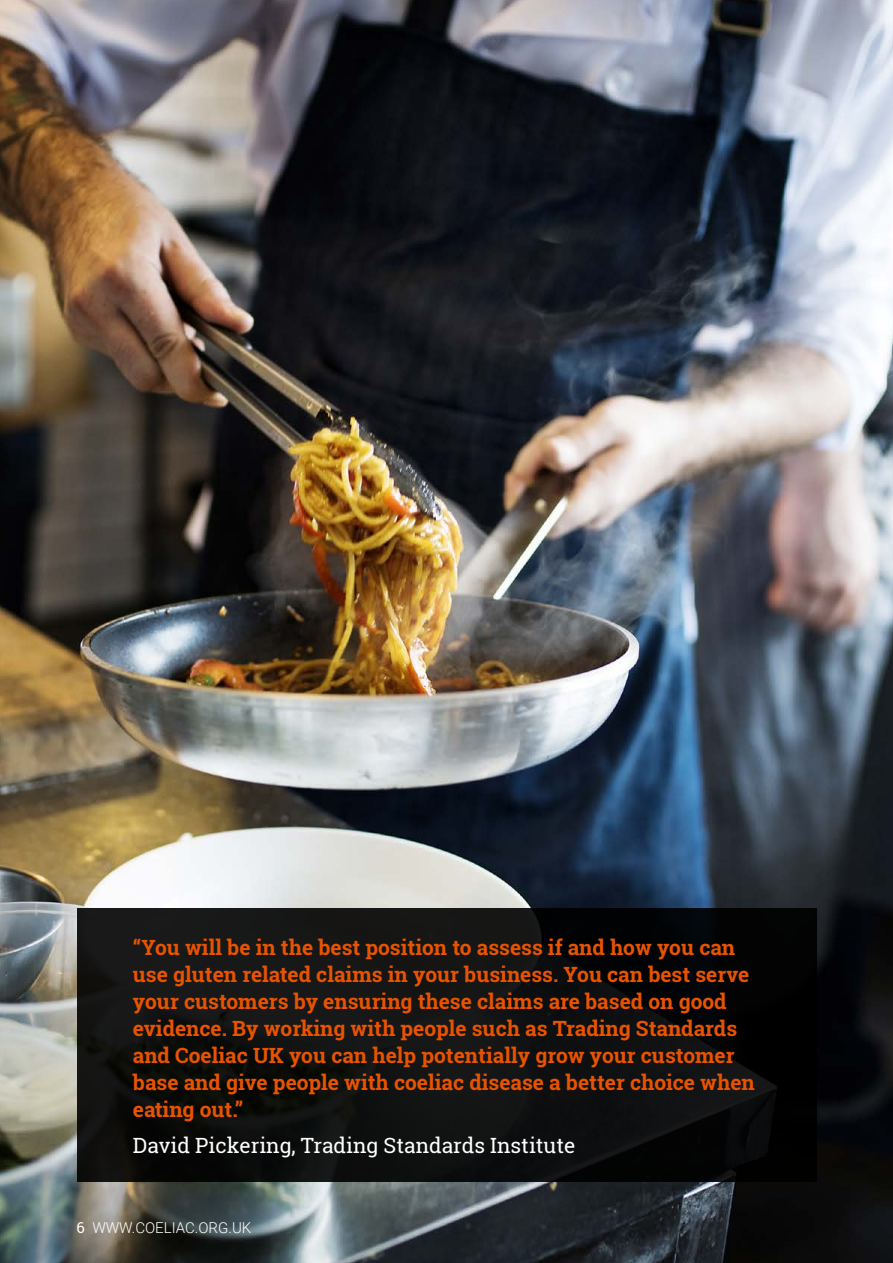
<style>
.page{position:relative;width:893px;height:1263px;background:#fff}
.page>*{position:absolute;margin:0;border:0;box-sizing:border-box;transform-origin:0 0}
.t1{font:700 21px/27px "Roboto Slab";color:#e75300}
.t2{font:21px "Roboto Slab";color:#fff}
.t3{font:300 15px "Roboto";color:#fff}
.s1{font-family:"Roboto Slab";font-weight:400}
</style>
<div class="page">
<img style="left:0;top:0;width:893px;height:1263px">
<svg style="left:77px;top:909px;width:739px;height:273px;background:#0d0e0e"></svg>
<p class="t1" style="left:133px;top:934px;width:623px">“You will be in the best position to assess if and how you can use gluten related claims in your business. You can best serve your customers by ensuring these claims are based on good evidence. By working with people such as Trading Standards and Coeliac UK you can help potentially grow your customer base and give people with coeliac disease a better choice when eating out.”</p>
<p class="t2" style="left:133px;top:1131px;width:444px">David Pickering, Trading Standards Institute</p>
<p class="t3" style="left:77px;top:1217px;width:176px"><span class="s1">6</span> WWW.COELIAC.ORG.UK</p>
</div>
